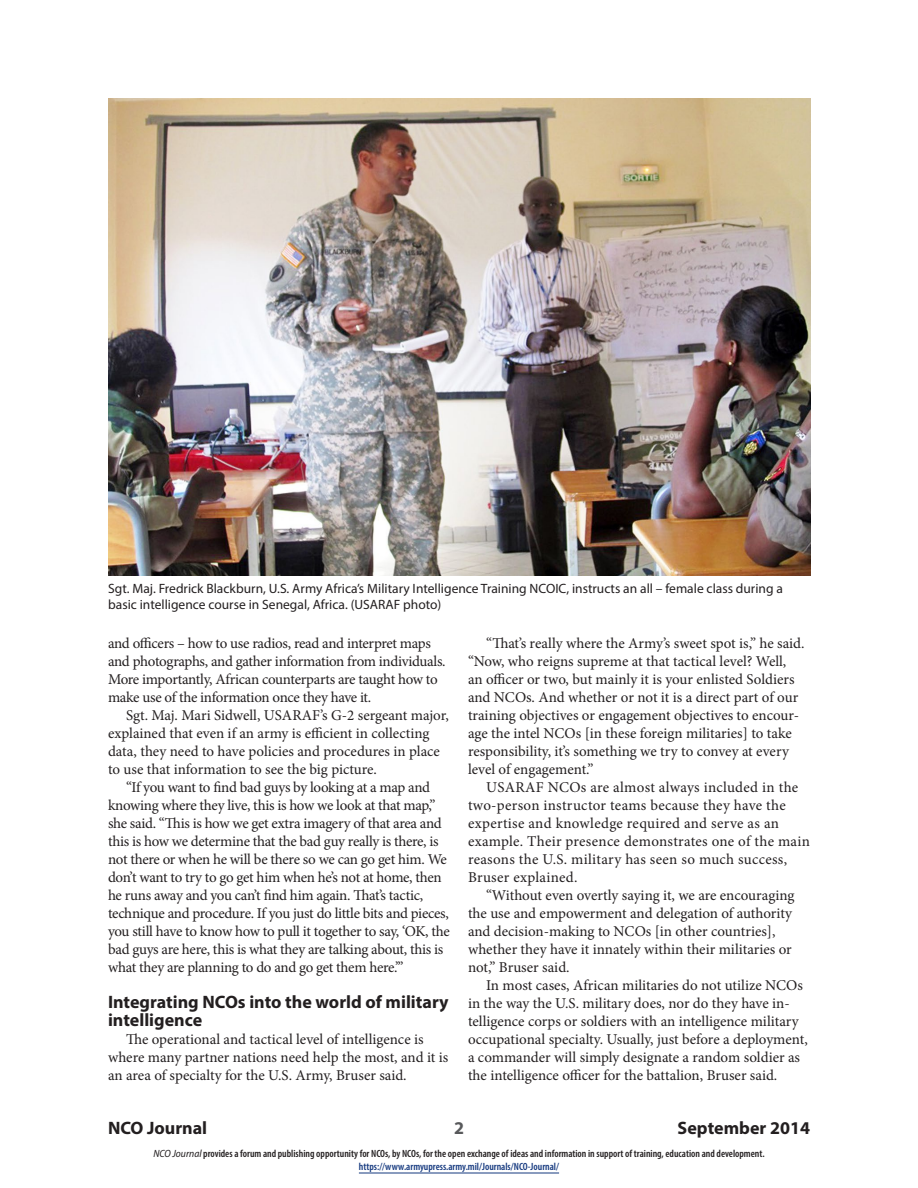
<style>
.page{position:relative;width:918px;height:1188px;background:#fff}
.page>*{position:absolute;margin:0;border:0;box-sizing:border-box;transform-origin:0 0}
.t1{font:700 18px/18px "Myriad Pro";color:#231f20}
.t2{font:700 18px "Myriad Pro";color:#58595b}
.t3{font:15px/18px "Minion Pro";letter-spacing:-.005em;color:#231f20}
.t4{font:15px/18px "Minion Pro";letter-spacing:-.025em;color:#231f20}
.t5{font:15px/18px "Minion Pro";letter-spacing:.02em;color:#231f20}
.t6{font:13.5px/16.5px "Myriad Pro";color:#231f20}
.t7{font:600 condensed 10.5px/13.5px "Myriad Pro";color:#231f20;text-align:center}
.s1{font-weight:400;font-style:italic;font-stretch:semi-condensed}
.s2{color:#15397f}
</style>
<div class="page">
<hr style="left:359px;top:1173px;width:200px;height:1px;background:#15397f">
<img style="left:108px;top:98px;width:702px;height:478px">
<p class="t6" style="left:108px;top:580px;width:676px">Sgt. Maj. Fredrick Blackburn, U.S. Army Africa’s Military Intelligence Training NCOIC, instructs an all – female class during a basic intelligence course in Senegal, Africa. (USARAF photo)</p>
<p class="t4" style="left:108px;top:634px;width:339px">and officers – how to use radios, read and interpret maps and photographs, and gather information from individuals.<br>More importantly, African counterparts are taught how to make use of the information once they have it.</p>
<p class="t3" style="left:108px;top:706px;width:342px;text-indent:18px">Sgt. Maj. Mari Sidwell, USARAF’s G-2 sergeant major, explained that even if an army is efficient in collecting data, they need to have policies and procedures in place to use that information to see the big picture.</p>
<p class="t4" style="left:108px;top:778px;width:343px;text-indent:18px">“If you want to find bad guys by looking at a map and knowing where they live, this is how we look at that map,” she said. “This is how we get extra imagery of that area and this is how we determine that the bad guy really is there, is not there or when he will be there so we can go get him. We don’t want to try to go get him when he’s not at home, then he runs away and you can’t find him again. That’s tactic, technique and procedure. If you just do little bits and pieces, you still have to know how to pull it together to say, ‘OK, the bad guys are here, this is what they are talking about, this is what they are planning to do and go get them here.’”</p>
<p class="t1" style="left:108px;top:992px;width:342px">Integrating NCOs into the world of military intelligence</p>
<p class="t3" style="left:108px;top:1030px;width:342px;text-indent:18px">The operational and tactical level of intelligence is where many partner nations need help the most, and it is an area of specialty for the U.S. Army, Bruser said.</p>
<p class="t3" style="left:468px;top:634px;width:338px;text-indent:18px">“That’s really where the Army’s sweet spot is,” he said. “Now, who reigns supreme at that tactical level? Well, an officer or two, but mainly it is your enlisted Soldiers and NCOs. And whether or not it is a direct part of our training objectives or engagement objectives to encour&shy;age the intel NCOs [in these foreign militaries] to take responsibility, it’s something we try to convey at every level of engagement.”</p>
<p class="t5" style="left:468px;top:778px;width:343px;text-indent:18px">USARAF NCOs are almost always included in the two-person instructor teams because they have the expertise and knowledge required and serve as an example. Their presence demonstrates one of the main reasons the U.S. military has seen so much success, Bruser explained.</p>
<p class="t3" style="left:468px;top:886px;width:328px;text-indent:18px">“Without even overtly saying it, we are encouraging the use and empowerment and delegation of authority and decision-making to NCOs [in other countries], whether they have it innately within their militaries or not,” Bruser said.</p>
<p class="t3" style="left:468px;top:976px;width:341px;text-indent:18px">In most cases, African militaries do not utilize NCOs in the way the U.S. military does, nor do they have in&shy;telligence corps or soldiers with an intelligence military occupational specialty. Usually, just before a deployment, a commander will simply designate a random soldier as the intelligence officer for the battalion, Bruser said.</p>
<p class="t1" style="left:108px;top:1118px;width:101px">NCO Journal</p>
<p class="t2" style="left:454px;top:1116px;width:11px">2</p>
<p class="t1" style="left:678px;top:1118px;width:134px">September 2014</p>
<p class="t7" style="left:153px;top:1146px;width:613px"><span class="s1">NCO Journal</span> provides a forum and publishing opportunity for NCOs, by NCOs, for the open exchange of ideas and information in support of training, education and development. <span class="s2">https://www.armyupress.army.mil/Journals/NCO-Journal/</span></p>
</div>
